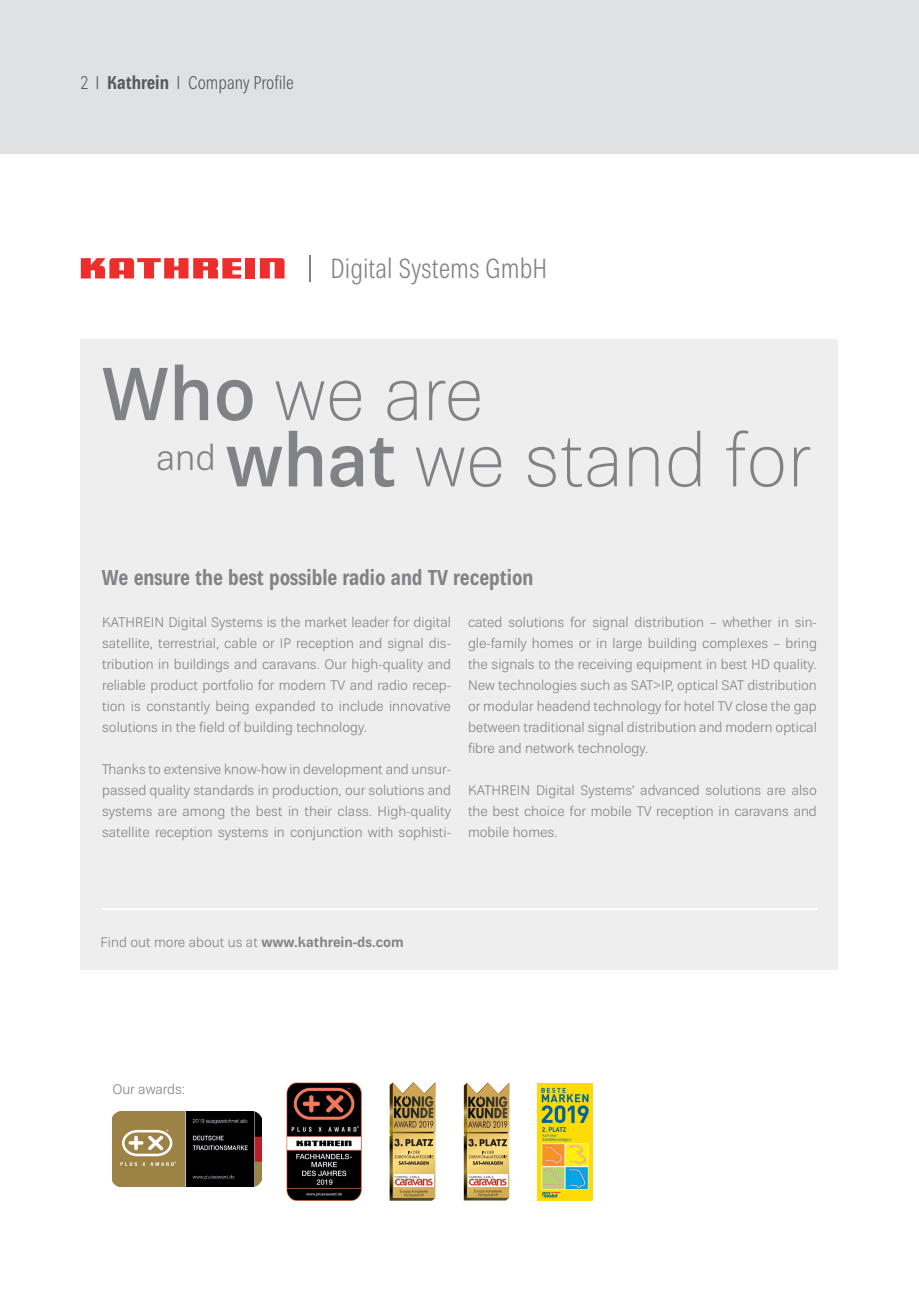
<style>
.page{position:relative;width:919px;height:1289px;background:#fff}
.page>*{position:absolute;margin:0;border:0;box-sizing:border-box;transform-origin:0 0}
.t1{font:100 73.05px/66.2px "Kathrein 35";color:#808285}
.t2{font:300 condensed 27px "Kathrein 47";color:#808285}
.t3{font:700 condensed 21px "Kathrein 77";color:#808285}
.t4{font:300 condensed 18px "Kathrein 47";color:#57585a}
.t5{font:300 13.5px/21px "Kathrein 45";color:#808285;text-align:justify}
.s1{font-family:"Kathrein 77";font-weight:700}
.s2{font-family:"Kathrein 65";font-weight:500}
.s3{font-family:"Kathrein 75";font-weight:700}
</style>
<div class="page">
<div style="left:0;top:0;width:906px;height:153px;background:#e0e1e3"></div>
<div style="left:906px;top:0;width:12px;height:153px;background:#e0e1e3"></div>
<img style="left:112px;top:1111px;width:150px;height:75px">
<img style="left:286px;top:1082px;width:75px;height:118px">
<img style="left:389px;top:1082px;width:46px;height:118px">
<img style="left:464px;top:1082px;width:45px;height:118px">
<img style="left:537px;top:1083px;width:55px;height:117px">
<div style="left:81px;top:339px;width:757px;height:630px;background:#eeeeef"></div>
<svg style="left:309px;top:255px;width:1px;height:27px"></svg>
<div style="left:245px;top:258px;width:10px;height:20px;background:#ee2d2d"></div>
<svg style="left:260px;top:258px;width:24px;height:20px"></svg>
<svg style="left:81px;top:258px;width:160px;height:20px"></svg>
<hr style="left:102px;top:908px;width:714px;height:1px;background:#fff">
<h3 class="t4" style="left:81px;top:71px;width:214px">2 I <span class="s1">Kathrein</span> I Company Profile</h3>
<h2 class="t2" style="left:330px;top:250px;width:218px">Digital Systems GmbH</h2>
<h1 class="t1" style="left:156px;top:362px;width:655px;text-indent:-54px"><span class="s2">Who</span> we are<br><sup>and</sup> <span class="s2">what</span> we stand for</h1>
<h3 class="t3" style="left:102px;top:563px;width:433px">We ensure the best possible radio and TV reception</h3>
<p class="t5" style="left:102px;top:611px;width:350px">KATHREIN Digital Systems is the market leader for digital satellite, terrestrial, cable or IP reception and signal dis&shy;tribution in buildings and caravans. Our high-quality and reliable product portfolio for modern TV and radio recep&shy;tion is constantly being expanded to include innovative solutions in the field of building technology.</p>
<p class="t5" style="left:102px;top:758px;width:350px">Thanks to extensive know-how in development and unsur&shy;passed quality standards in production, our solutions and systems are among the best in their class. High-quality satellite reception systems in conjunction with sophisti-</p>
<p class="t5" style="left:468px;top:611px;width:350px">cated solutions for signal distribution – whether in sin&shy;gle-family homes or in large building complexes – bring the signals to the receiving equipment in best HD quality.<br>New technologies such as SAT&gt;IP, optical SAT distribution or modular headend technology for hotel TV close the gap between traditional signal distribution and modern optical fibre and network technology.</p>
<p class="t5" style="left:468px;top:779px;width:350px">KATHREIN Digital Systems’ advanced solutions are also the best choice for mobile TV reception in caravans and mobile homes.</p>
<p class="t5" style="left:100px;top:931px;width:305px">Find out more about us at <span class="s3">www.kathrein-ds.com</span></p>
<p class="t5" style="left:112px;top:1078px;width:74px">Our awards:</p>
</div>
